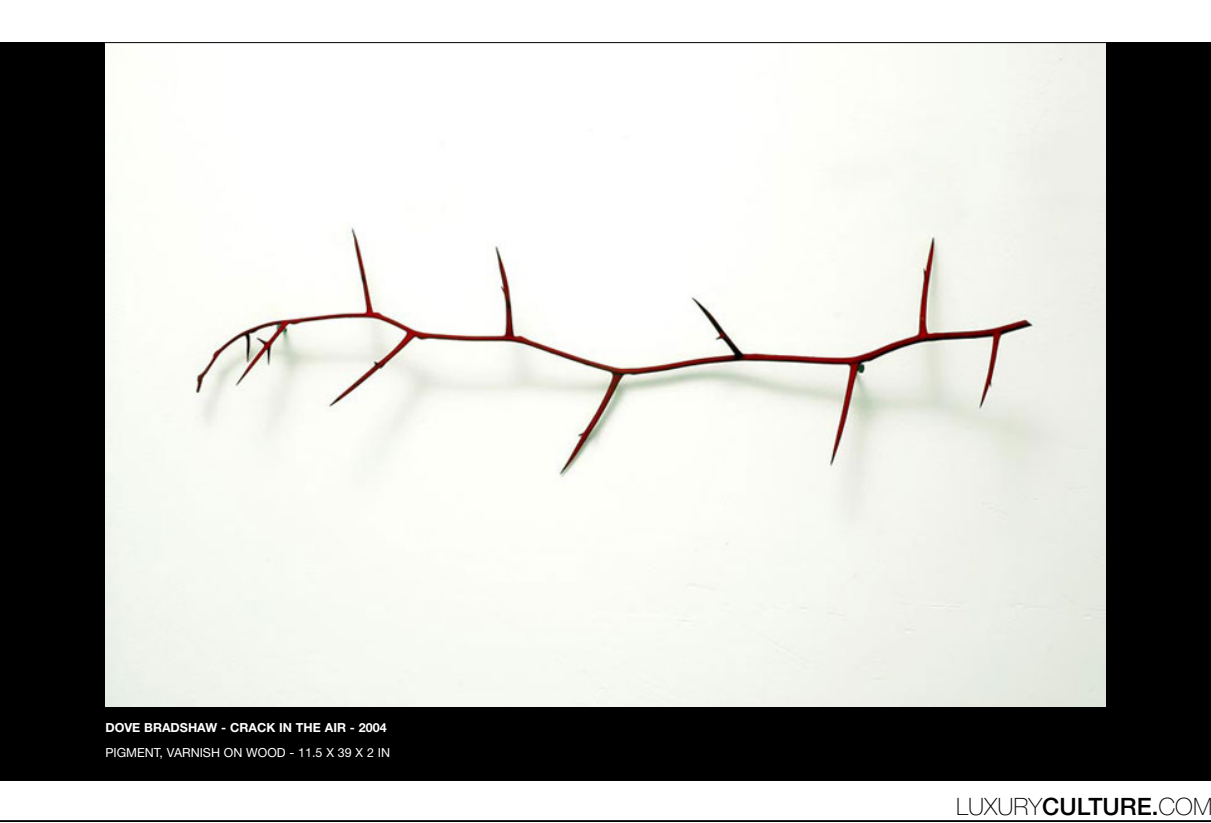
<style>
.page{position:relative;width:1211px;height:823px;background:#fff}
.page>*{position:absolute;margin:0;border:0;box-sizing:border-box;transform-origin:0 0}
.t1{font:100 23.88px "Helvetica Neue";color:#000}
.t2{font:12.5px "Helvetica Neue";color:#fff}
.t3{font:700 12.5px "Helvetica Neue";color:#fff}
.s1{font-weight:500}
</style>
<div class="page">
<div style="left:0;top:43px;width:1210px;height:737px;background:#000"></div>
<img style="left:106px;top:45px;width:998px;height:661px">
<hr style="left:0;top:820px;width:1210px;height:2px;background:#000">
<p class="t3" style="left:105px;top:723px;width:283px">DOVE BRADSHAW - CRACK IN THE AIR - 2004</p>
<p class="t2" style="left:105px;top:748px;width:286px">PIGMENT, VARNISH ON WOOD - 11.5 X 39 X 2 IN</p>
<h1 class="t1" style="left:955px;top:798px;width:258px">LUXURY<span class="s1">CULTURE.</span>COM</h1>
</div>
